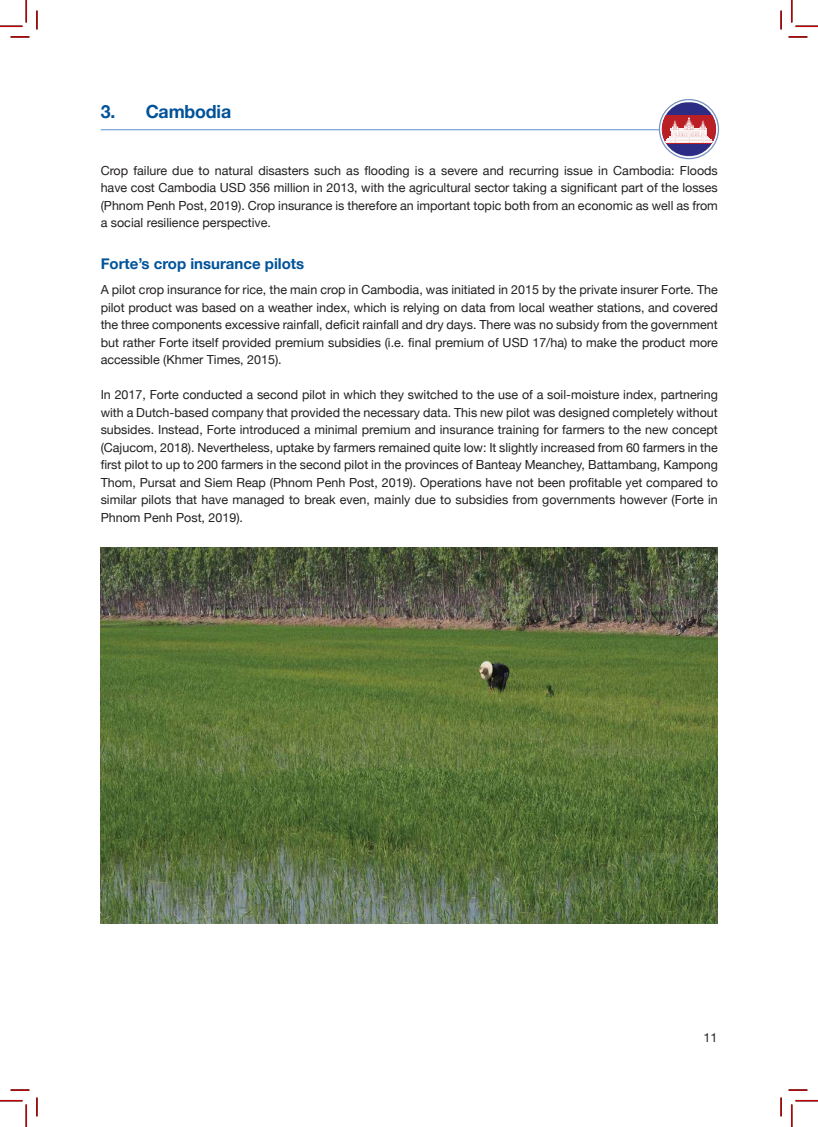
<style>
.page{position:relative;width:818px;height:1127px;background:#fff}
.page>*{position:absolute;margin:0;border:0;box-sizing:border-box;transform-origin:0 0}
.t1{font:700 18.12px "Helvetica Neue";letter-spacing:-.01em;color:#005399}
.t2{font:700 15px "Helvetica Neue";color:#005399}
.t3{font:12.5px/17.5px "Helvetica Neue";color:#221f1f;text-align:justify}
</style>
<div class="page">
<hr style="left:101px;top:129px;width:617px;height:1px;background:#7da7d8">
<svg style="left:659px;top:100px;width:59px;height:59px"></svg>
<div style="left:659px;top:99px;width:60px;height:60px;border:1px solid #7690c1;border-radius:50%"></div>
<svg style="left:662px;top:102px;width:54px;height:54px"></svg>
<img style="left:101px;top:547px;width:616px;height:376px">
<svg style="left:11px;top:36px;width:18px;height:2px"></svg>
<svg style="left:788px;top:36px;width:19px;height:2px"></svg>
<svg style="left:11px;top:1089px;width:18px;height:1px"></svg>
<svg style="left:788px;top:1089px;width:19px;height:1px"></svg>
<svg style="left:36px;top:11px;width:2px;height:18px"></svg>
<svg style="left:36px;top:1097px;width:2px;height:18px"></svg>
<svg style="left:780px;top:11px;width:2px;height:18px"></svg>
<svg style="left:780px;top:1097px;width:2px;height:18px"></svg>
<hr style="left:0;top:1099px;width:23px;height:2px;background:#000">
<hr style="left:795px;top:1099px;width:23px;height:2px;background:#000">
<svg style="left:0;top:0;width:27px;height:27px"></svg>
<svg style="left:0;top:1100px;width:27px;height:26px"></svg>
<svg style="left:791px;top:0;width:27px;height:27px"></svg>
<svg style="left:791px;top:1100px;width:27px;height:26px"></svg>
<h1 class="t1" style="left:101px;top:98px;width:132px">3. Cambodia</h1>
<p class="t3" style="left:101px;top:162px;width:619px">Crop failure due to natural disasters such as flooding is a severe and recurring issue in Cambodia: Floods have cost Cambodia USD 356 million in 2013, with the agricultural sector taking a significant part of the losses (Phnom Penh Post, 2019). Crop insurance is therefore an important topic both from an economic as well as from a social resilience perspective.</p>
<p class="t2" style="left:101px;top:258px;width:205px">Forte’s crop insurance pilots</p>
<p class="t3" style="left:101px;top:281px;width:619px">A pilot crop insurance for rice, the main crop in Cambodia, was initiated in 2015 by the private insurer Forte. The pilot product was based on a weather index, which is relying on data from local weather stations, and covered the three components excessive rainfall, deficit rainfall and dry days. There was no subsidy from the government but rather Forte itself provided premium subsidies (i.e. final premium of USD 17/ha) to make the product more accessible (Khmer Times, 2015).</p>
<p class="t3" style="left:101px;top:386px;width:619px">In 2017, Forte conducted a second pilot in which they switched to the use of a soil-moisture index, partnering with a Dutch-based company that provided the necessary data. This new pilot was designed completely without subsides. Instead, Forte introduced a minimal premium and insurance training for farmers to the new concept (Cajucom, 2018). Nevertheless, uptake by farmers remained quite low: It slightly increased from 60 farmers in the first pilot to up to 200 farmers in the second pilot in the provinces of Banteay Meanchey, Battambang, Kampong Thom, Pursat and Siem Reap (Phnom Penh Post, 2019). Operations have not been profitable yet compared to similar pilots that have managed to break even, mainly due to subsidies from governments however (Forte in Phnom Penh Post, 2019).</p>
<p class="t3" style="left:703px;top:1028px;width:15px">11</p>
</div>
